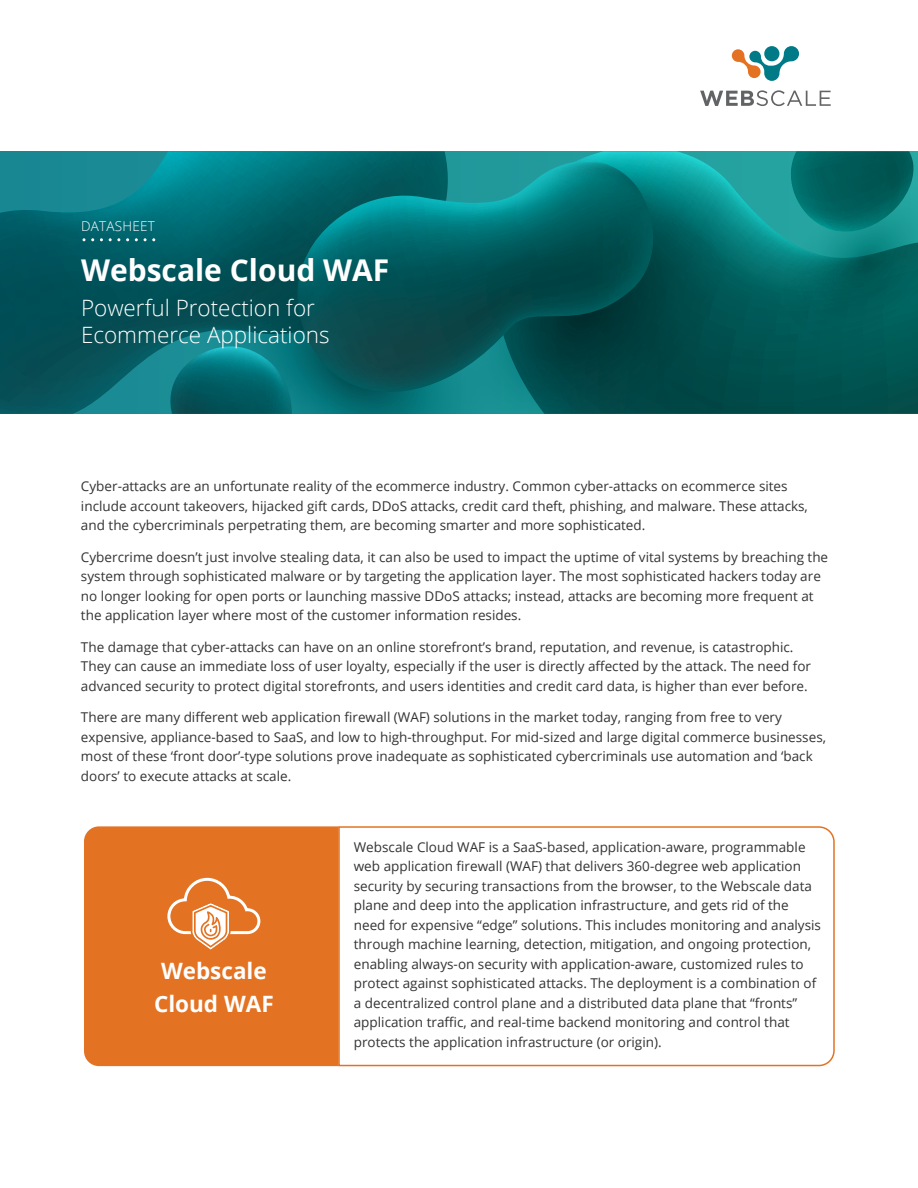
<style>
.page{position:relative;width:918px;height:1188px;background:#fff}
.page>*{position:absolute;margin:0;border:0;box-sizing:border-box;transform-origin:0 0}
.t1{font:700 30px "Open Sans";color:#fff}
.t2{font:300 22.5px/27px "Open Sans";color:#fff}
.t3{font:700 22.5px/33px "Open Sans";color:#fff;text-align:center}
.t4{font:13.5px/19.5px "Open Sans";color:#333}
.t5{font:300 13.5px "Open Sans";letter-spacing:.02em;color:#fff}
</style>
<div class="page">
<svg style="left:0;top:151px;width:918px;height:263px;background:#056467"></svg>
<svg style="left:732px;top:46px;width:67px;height:35px"></svg>
<svg style="left:700px;top:90px;width:131px;height:16px"></svg>
<svg style="left:83px;top:238px;width:11px;height:3px"></svg>
<svg style="left:109px;top:238px;width:11px;height:3px"></svg>
<svg style="left:144px;top:238px;width:11px;height:3px"></svg>
<svg style="left:338px;top:826px;width:497px;height:241px"></svg>
<div style="left:84px;top:826px;width:255px;height:240px;background:#e37222"></div>
<svg style="left:166px;top:876px;width:96px;height:119px;background:#e6843e"></svg>
<p class="t5" style="left:81px;top:217px;width:76px">DATASHEET</p>
<h1 class="t1" style="left:81px;top:249px;width:310px">Webscale Cloud WAF</h1>
<h2 class="t2" style="left:81px;top:294px;width:250px">Powerful Protection for<br>Ecommerce Applications</h2>
<p class="t4" style="left:81px;top:476px;width:728px">Cyber-attacks are an unfortunate reality of the ecommerce industry. Common cyber-attacks on ecommerce sites include account takeovers, hijacked gift cards, DDoS attacks, credit card theft, phishing, and malware. These attacks, and the cybercriminals perpetrating them, are becoming smarter and more sophisticated.</p>
<p class="t4" style="left:81px;top:547px;width:749px">Cybercrime doesn’t just involve stealing data, it can also be used to impact the uptime of vital systems by breaching the system through sophisticated malware or by targeting the application layer. The most sophisticated hackers today are no longer looking for open ports or launching massive DDoS attacks; instead, attacks are becoming more frequent at the application layer where most of the customer information resides.</p>
<p class="t4" style="left:81px;top:637px;width:732px">The damage that cyber-attacks can have on an online storefront’s brand, reputation, and revenue, is catastrophic.<br>They can cause an immediate loss of user loyalty, especially if the user is directly affected by the attack. The need for advanced security to protect digital storefronts, and users identities and credit card data, is higher than ever before.</p>
<p class="t4" style="left:81px;top:707px;width:747px">There are many different web application firewall (WAF) solutions in the market today, ranging from free to very expensive, appliance-based to SaaS, and low to high-throughput. For mid-sized and large digital commerce businesses, most of these ‘front door’-type solutions prove inadequate as sophisticated cybercriminals use automation and ‘back doors’ to execute attacks at scale.</p>
<h2 class="t3" style="left:154px;top:954px;width:121px">Webscale<br>Cloud WAF</h2>
<p class="t4" style="left:354px;top:837px;width:469px">Webscale Cloud WAF is a SaaS-based, application-aware, programmable web application firewall (WAF) that delivers 360-degree web application security by securing transactions from the browser, to the Webscale data plane and deep into the application infrastructure, and gets rid of the need for expensive “edge” solutions. This includes monitoring and analysis through machine learning, detection, mitigation, and ongoing protection, enabling always-on security with application-aware, customized rules to protect against sophisticated attacks. The deployment is a combination of a decentralized control plane and a distributed data plane that “fronts” application traffic, and real-time backend monitoring and control that protects the application infrastructure (or origin).</p>
</div>
